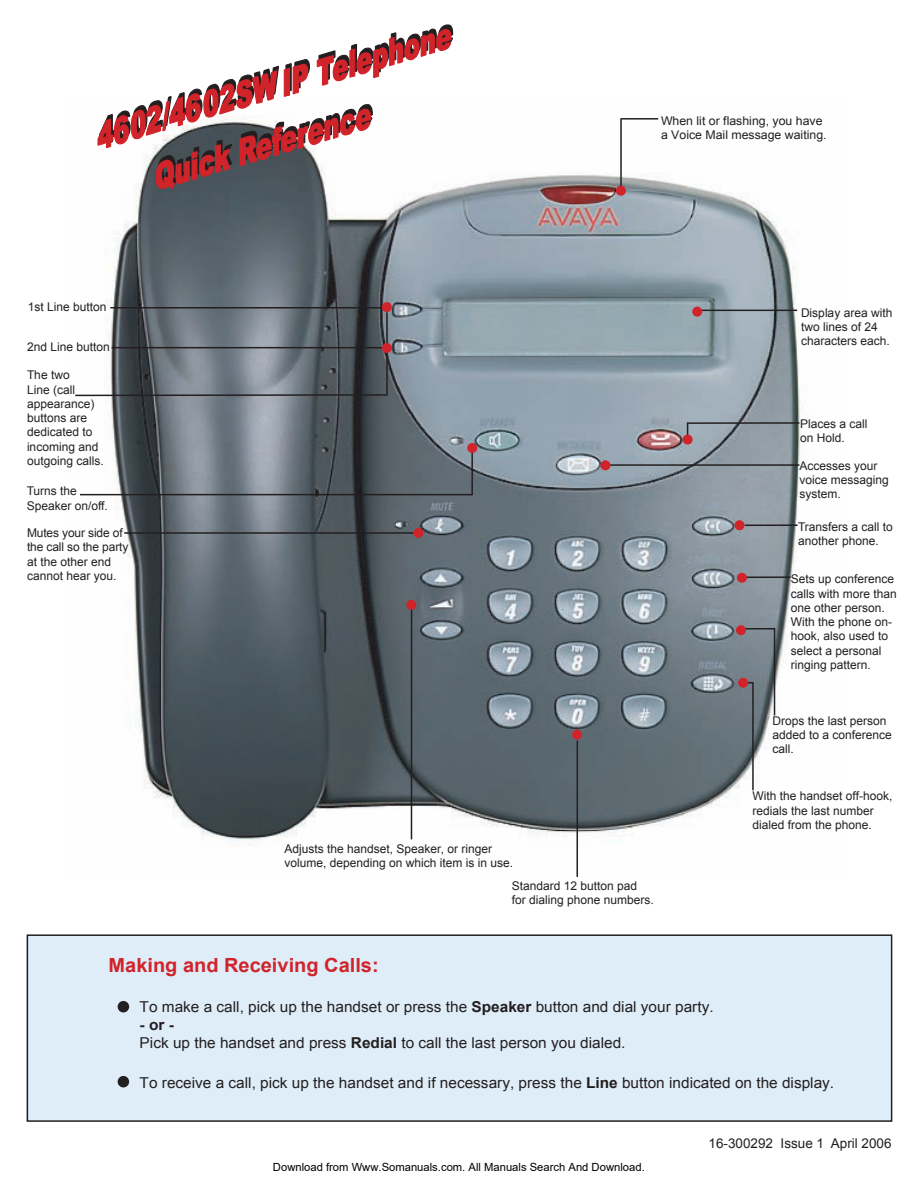
<style>
.page{position:relative;width:918px;height:1188px;background:#fff}
.page>*{position:absolute;margin:0;border:0;box-sizing:border-box;transform-origin:0 0}
.t1{font:700 19.5px "Arial";color:#d1232a}
.t2{font:15px/18px "Arial";color:#231f20}
.t3{font:13.5px "Arial";color:#231f20}
.t4{font:12px/14.2px "Arial";color:#231f20}
.t5{font:11.25px "Arial";color:#000}
.s1{font-weight:700}
</style>
<div class="page">
<img style="left:80px;top:118px;width:720px;height:727px">
<div style="left:27px;top:936px;width:864px;height:185px;background:#dfedf8"></div>
<div style="left:27px;top:934px;width:865px;height:188px;border:2px solid #231f20"></div>
<hr style="left:411px;top:605px;width:1px;height:234px;background:#231f20">
<hr style="left:701px;top:310px;width:96px;height:1px;background:#231f20">
<div style="left:692px;top:307px;width:10px;height:10px;background:#d1232a;border-radius:50%"></div>
<hr style="left:688px;top:422px;width:111px;height:2px;background:#231f20">
<hr style="left:610px;top:464px;width:189px;height:2px;background:#231f20">
<svg style="left:75px;top:393px;width:313px;height:4px"></svg>
<div style="left:735px;top:520px;width:10px;height:10px;background:#d1232a;border-radius:50%"></div>
<hr style="left:386px;top:312px;width:2px;height:84px;background:#231f20">
<hr style="left:745px;top:524px;width:53px;height:2px;background:#231f20">
<hr style="left:752px;top:682px;width:2px;height:108px;background:#231f20">
<hr style="left:112px;top:347px;width:274px;height:1px;background:#231f20">
<div style="left:406px;top:600px;width:10px;height:10px;background:#d1232a;border-radius:50%"></div>
<hr style="left:80px;top:494px;width:392px;height:1px;background:#231f20">
<div style="left:600px;top:460px;width:10px;height:10px;background:#d1232a;border-radius:50%"></div>
<hr style="left:471px;top:447px;width:2px;height:48px;background:#231f20">
<svg style="left:97px;top:24px;width:357px;height:166px"></svg>
<hr style="left:576px;top:741px;width:2px;height:136px;background:#231f20">
<div style="left:572px;top:730px;width:10px;height:10px;background:#d1232a;border-radius:50%"></div>
<hr style="left:620px;top:119px;width:2px;height:72px;background:#231f20">
<hr style="left:620px;top:118px;width:38px;height:2px;background:#231f20">
<div style="left:616px;top:186px;width:10px;height:10px;background:#d1232a;border-radius:50%"></div>
<hr style="left:746px;top:576px;width:45px;height:2px;background:#231f20">
<hr style="left:745px;top:628px;width:30px;height:2px;background:#231f20">
<hr style="left:110px;top:307px;width:273px;height:2px;background:#231f20">
<div style="left:382px;top:343px;width:10px;height:10px;background:#d1232a;border-radius:50%"></div>
<div style="left:382px;top:302px;width:10px;height:10px;background:#d1232a;border-radius:50%"></div>
<div style="left:467px;top:443px;width:10px;height:10px;background:#d1232a;border-radius:50%"></div>
<hr style="left:774px;top:628px;width:1px;height:88px;background:#231f20">
<div style="left:737px;top:573px;width:10px;height:10px;background:#d1232a;border-radius:50%"></div>
<div style="left:736px;top:625px;width:10px;height:10px;background:#d1232a;border-radius:50%"></div>
<div style="left:738px;top:678px;width:10px;height:10px;background:#d1232a;border-radius:50%"></div>
<div style="left:118px;top:1001px;width:11px;height:11px;background:#231f20;border:2px solid #231f20;border-radius:50%"></div>
<div style="left:118px;top:1076px;width:11px;height:11px;background:#231f20;border:2px solid #231f20;border-radius:50%"></div>
<svg style="left:687px;top:422px;width:1px;height:13px"></svg>
<div style="left:683px;top:435px;width:10px;height:10px;background:#d1232a;border-radius:50%"></div>
<hr style="left:124px;top:532px;width:299px;height:2px;background:#231f20">
<div style="left:413px;top:528px;width:10px;height:10px;background:#d1232a;border-radius:50%"></div>
<p class="t4" style="left:28px;top:300px;width:80px">1st Line button</p>
<p class="t4" style="left:27px;top:339px;width:84px">2nd Line button</p>
<p class="t4" style="left:27px;top:368px;width:78px">The two<br>Line (call appearance) buttons are dedicated to incoming and outgoing calls.</p>
<p class="t4" style="left:27px;top:484px;width:83px">Turns the<br>Speaker on/off.</p>
<p class="t4" style="left:27px;top:526px;width:103px">Mutes your side of the call so the party at the other end cannot hear you.</p>
<p class="t4" style="left:661px;top:113px;width:167px">When lit or flashing, you have a Voice Mail message waiting.</p>
<p class="t4" style="left:285px;top:842px;width:230px">Adjusts the handset, Speaker, or ringer volume, depending on which item is in use.</p>
<p class="t4" style="left:512px;top:879px;width:144px">Standard 12 button pad for dialing phone numbers.</p>
<p class="t4" style="left:801px;top:305px;width:93px">Display area with two lines of 24 characters each.</p>
<p class="t4" style="left:800px;top:417px;width:69px">Places a call on Hold.</p>
<p class="t4" style="left:800px;top:458px;width:91px">Accesses your voice messaging system.</p>
<p class="t4" style="left:798px;top:520px;width:96px">Transfers a call to another phone.</p>
<p class="t4" style="left:791px;top:572px;width:108px">Sets up conference calls with more than one other person.<br>With the phone on&shy;hook, also used to select a personal ringing pattern.</p>
<p class="t4" style="left:773px;top:714px;width:121px">Drops the last person added to a conference call.</p>
<p class="t4" style="left:753px;top:789px;width:141px">With the handset off-hook, redials the last number dialed from the phone.</p>
<h1 class="t1" style="left:109px;top:952px;width:272px">Making and Receiving Calls:</h1>
<p class="t2" style="left:140px;top:998px;width:576px">To make a call, pick up the handset or press the <span class="s1">Speaker</span> button and dial your party. <span class="s1">-or-<br></span>Pick up the handset and press <span class="s1">Redial</span> to call the last person you dialed.</p>
<p class="t2" style="left:140px;top:1074px;width:696px">To receive a call, pick up the handset and if necessary, press the <span class="s1">Line</span> button indicated on the display.</p>
<p class="t5" style="left:273px;top:1160px;width:373px">Download from Www.Somanuals.com. All Manuals Search And Download.</p>
<p class="t3" style="left:709px;top:1134px;width:185px">16-300292 Issue 1 April 2006</p>
</div>
